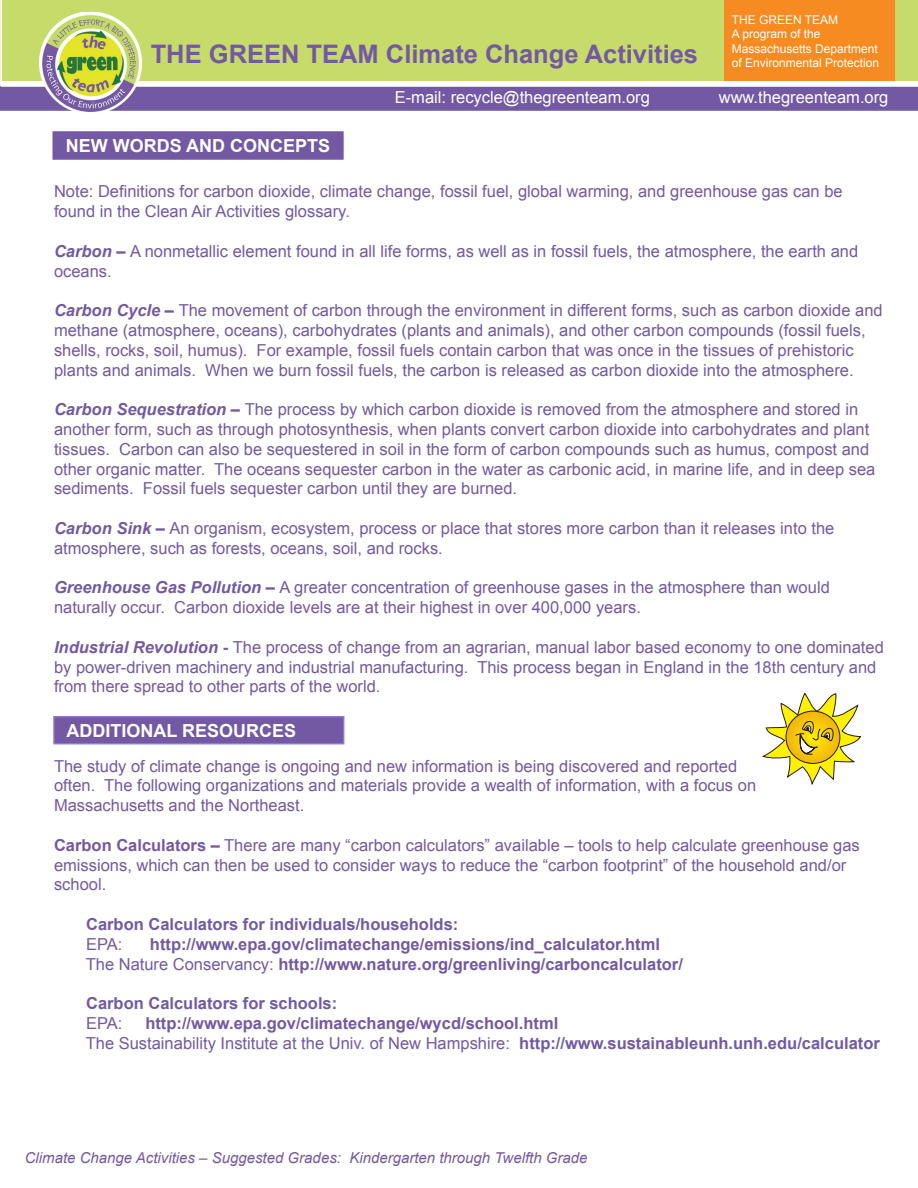
<style>
.page{position:relative;width:918px;height:1188px;background:#fff}
.page>*{position:absolute;margin:0;border:0;box-sizing:border-box;transform-origin:0 0}
.t1{font:700 25.5px "Arial";color:#7359a3}
.t2{font:700 18px "Arial";color:#fff}
.t3{font:16.5px/19.8px "Arial";color:#7359a3}
.t4{font:700 16.5px "Arial";color:#7359a3}
.t5{font:16.5px "Arial";color:#fff}
.t6{font:italic 15px "Arial";color:#7359a3}
.t7{font:12px/14.4px "Arial";color:#fff}
.s1{font-weight:700;font-style:italic}
.s2{font-weight:700}
.s3{font-weight:400}
</style>
<div class="page">
<div style="left:2px;top:0;width:916px;height:81px;background:#c6db69"></div>
<div style="left:724px;top:0;width:171px;height:81px;background:#f68c21"></div>
<svg style="left:0;top:86px;width:918px;height:25px;background:#785fa6"></svg>
<div style="left:52px;top:131px;width:292px;height:29px;background:#7359a3;border:2px solid #7359a3"></div>
<div style="left:53px;top:716px;width:291px;height:28px;background:#7359a3;border:2px solid #8c7ad2"></div>
<svg style="left:763px;top:693px;width:98px;height:91px"></svg>
<img style="left:39px;top:12px;width:103px;height:100px">
<p class="t1" style="left:151px;top:37px;width:549px">THE GREEN TEAM Climate Change Activities</p>
<p class="t7" style="left:732px;top:13px;width:108px">THE GREEN TEAM</p>
<p class="t7" style="left:732px;top:27px;width:149px">A program of the<br>Massachusetts Department of Environmental Protection</p>
<p class="t5" style="left:395px;top:86px;width:257px">E-mail: recycle@thegreenteam.org</p>
<p class="t5" style="left:719px;top:86px;width:171px">www.thegreenteam.org</p>
<p class="t2" style="left:66px;top:134px;width:266px">NEW WORDS AND CONCEPTS</p>
<p class="t3" style="left:54px;top:182px;width:790px">Note: Definitions for carbon dioxide, climate change, fossil fuel, global warming, and greenhouse gas can be found in the Clean Air Activities glossary.</p>
<p class="t3" style="left:54px;top:241px;width:806px"><span class="s1">Carbon</span> <span class="s2">–</span> A nonmetallic element found in all life forms, as well as in fossil fuels, the atmosphere, the earth and oceans.</p>
<p class="t3" style="left:54px;top:301px;width:830px"><span class="s1">Carbon Cycle</span> <span class="s2">–</span> The movement of carbon through the environment in different forms, such as carbon dioxide and methane (atmosphere, oceans), carbohydrates (plants and animals), and other carbon compounds (fossil fuels, shells, rocks, soil, humus). For example, fossil fuels contain carbon that was once in the tissues of prehistoric plants and animals. When we burn fossil fuels, the carbon is released as carbon dioxide into the atmosphere.</p>
<p class="t3" style="left:54px;top:400px;width:823px"><span class="s1">Carbon Sequestration</span> <span class="s2">–</span> The process by which carbon dioxide is removed from the atmosphere and stored in another form, such as through photosynthesis, when plants convert carbon dioxide into carbohydrates and plant tissues. Carbon can also be sequestered in soil in the form of carbon compounds such as humus, compost and other organic matter. The oceans sequester carbon in the water as carbonic acid, in marine life, and in deep sea sediments. Fossil fuels sequester carbon until they are burned.</p>
<p class="t3" style="left:54px;top:518px;width:782px"><span class="s1">Carbon Sink</span> <span class="s2">–</span> An organism, ecosystem, process or place that stores more carbon than it releases into the atmosphere, such as forests, oceans, soil, and rocks.</p>
<p class="t3" style="left:54px;top:578px;width:777px"><span class="s1">Greenhouse Gas Pollution</span> <span class="s2">–</span> A greater concentration of greenhouse gases in the atmosphere than would naturally occur. Carbon dioxide levels are at their highest in over 400,000 years.</p>
<p class="t3" style="left:54px;top:637px;width:831px"><span class="s1">Industrial Revolution</span> <span class="s2">-</span> The process of change from an agrarian, manual labor based economy to one dominated by power-driven machinery and industrial manufacturing. This process began in England in the 18th century and from there spread to other parts of the world.</p>
<p class="t2" style="left:66px;top:718px;width:231px">ADDITIONAL RESOURCES</p>
<p class="t3" style="left:54px;top:756px;width:704px">The study of climate change is ongoing and new information is being discovered and reported often. The following organizations and materials provide a wealth of information, with a focus on<br>Massachusetts and the Northeast.</p>
<p class="t3" style="left:54px;top:835px;width:807px"><span class="s2">Carbon Calculators –</span> There are many “carbon calculators” available – tools to help calculate greenhouse gas emissions, which can then be used to consider ways to reduce the “carbon footprint” of the household and/or school.</p>
<p class="t4" style="left:86px;top:913px;width:374px">Carbon Calculators for individuals/households:</p>
<p class="t3" style="left:86px;top:934px;width:38px">EPA:</p>
<p class="t4" style="left:150px;top:933px;width:512px">http://www.epa.gov/climatechange/emissions/ind_calculator.html</p>
<p class="t4" style="left:86px;top:953px;width:599px"><span class="s3">The Nature Conservancy:</span> http://www.nature.org/greenliving/carboncalculator/</p>
<p class="t4" style="left:86px;top:992px;width:253px">Carbon Calculators for schools:</p>
<p class="t3" style="left:86px;top:1013px;width:38px">EPA:</p>
<p class="t4" style="left:145px;top:1012px;width:414px">http://www.epa.gov/climatechange/wycd/school.html</p>
<p class="t3" style="left:86px;top:1033px;width:796px">The Sustainability Institute at the Univ. of New Hampshire: <span class="s2">http://www.sustainableunh.unh.edu/calculator</span></p>
<p class="t6" style="left:25px;top:1148px;width:564px">Climate Change Activities – Suggested Grades: Kindergarten through Twelfth Grade</p>
</div>
